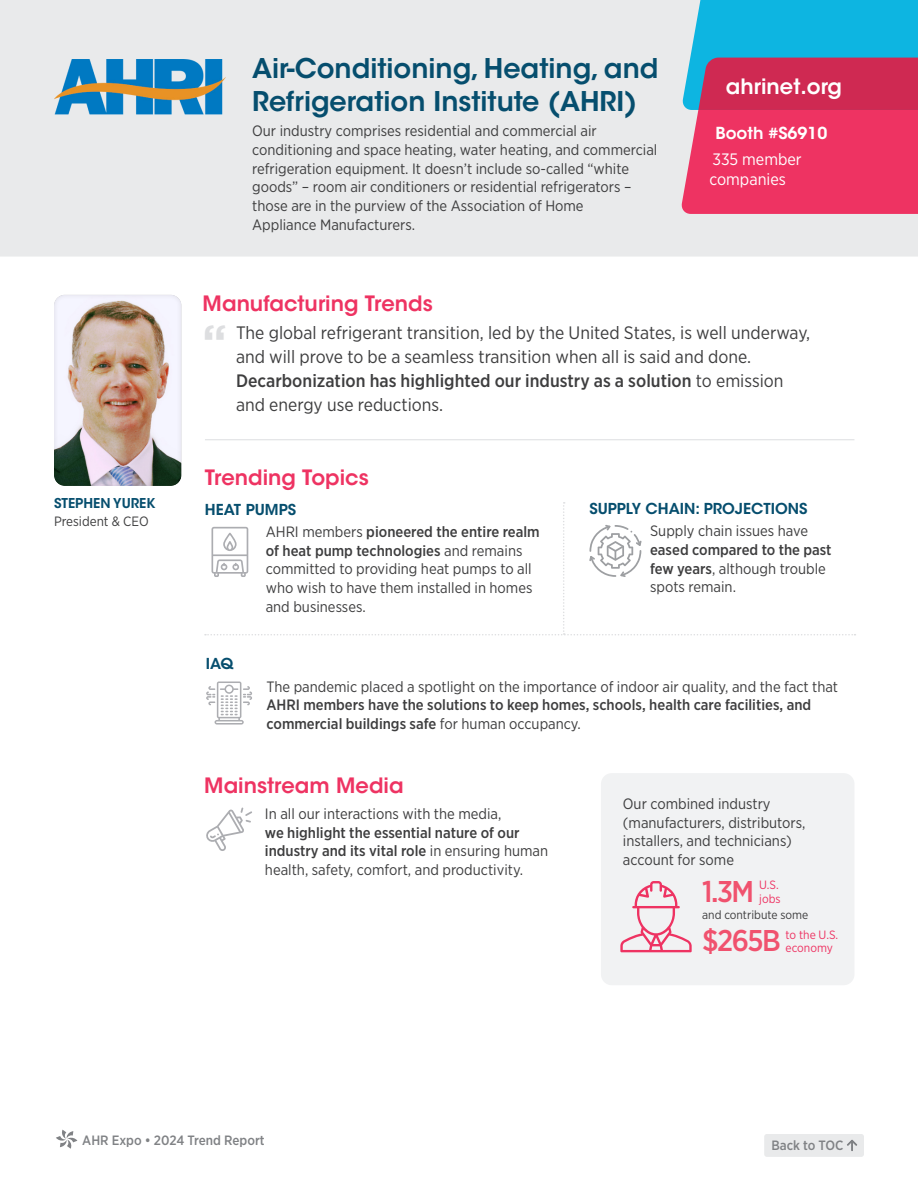
<style>
.page{position:relative;width:918px;height:1188px;background:#fff}
.page>*{position:absolute;margin:0;border:0;box-sizing:border-box;transform-origin:0 0}
.Copy{font:700 45px "Gotham";color:#dddee0}
.t1{font:500 30px "Gotham Narrow";letter-spacing:-.05em;color:#f0526e}
.Header__top{font:600 27px/33px "ITC Avant Garde Std";color:#064e6e}
.Copy-2{font:600 21px "ITC Avant Garde Std";color:#ee3362}
.t2{font:600 21px "ITC Avant Garde Std";color:#fff}
.Copy-3{font:18px/24px "Gotham Narrow";color:#3e3e3f}
.t3{font:16.5px/19.5px "Gotham Narrow";color:#fff}
.t4{font:600 16.5px "ITC Avant Garde Std";color:#fff}
.Copy-4{font:15px/18.8px "Gotham Narrow";color:#3e3e3f}
.Intro_body__top{font:15px/18.8px "Gotham Narrow";color:#3e3e3f}
.Copy-5{font:500 15px/18.8px "Gotham Narrow";color:#3e3e3f}
.Copy-6{font:600 15px "ITC Avant Garde Std";color:#064e6e}
.t5{font:500 13.5px "Gotham Narrow";color:#808285}
.Subhead{font:13.5px "Gotham Narrow";color:#3e3e3f}
.Subhead-2{font:600 13.5px "ITC Avant Garde Std";color:#064e6e}
.Copy-7{font:12px/13.5px "Gotham Narrow";color:#ee3362}
.Copy-8{font:12px "Gotham Narrow";color:#3e3e3f}
.s1{font-weight:500}
.s2{font-weight:400}
</style>
<div class="page">
<div style="left:764px;top:1134px;width:100px;height:23px;background:#e9eaeb;border-radius:3px"></div>
<svg style="left:56px;top:1130px;width:21px;height:19px"></svg>
<svg style="left:847px;top:1140px;width:10px;height:11px"></svg>
<div style="left:0;top:0;width:918px;height:257px;background:#e9eaeb"></div>
<svg style="left:680px;top:0;width:238px;height:214px;background:#aa5c86"></svg>
<img style="left:54px;top:60px;width:171px;height:62px">
<div style="left:52px;top:293px;width:131px;height:193px;background:#231f20;opacity:.15"></div>
<hr style="left:205px;top:439px;width:649px;height:1px;background:#dddee0">
<div style="left:601px;top:773px;width:253px;height:212px;background:#f1f2f3;border-radius:11px"></div>
<svg style="left:205px;top:502px;width:650px;height:133px"></svg>
<svg style="left:206px;top:681px;width:46px;height:44px"></svg>
<svg style="left:620px;top:881px;width:72px;height:71px"></svg>
<svg style="left:206px;top:807px;width:46px;height:44px"></svg>
<p class="Header__top" style="left:252px;top:51px;width:408px">Air-Conditioning, Heating, and<br>Refrigeration Institute (AHRI)</p>
<p class="Intro_body__top" style="left:252px;top:121px;width:407px">Our industry comprises residential and commercial air conditioning and space heating, water heating, and commercial refrigeration equipment. It doesn’t include so-called “white goods” – room air conditioners or residential refrigerators – those are in the purview of the Association of Home<br>Appliance Manufacturers.</p>
<p class="Copy-2" style="left:203px;top:290px;width:232px">Manufacturing Trends</p>
<p class="t2" style="left:726px;top:73px;width:118px">ahrinet.org</p>
<p class="t4" style="left:716px;top:123px;width:113px">Booth #S6910</p>
<p class="t3" style="left:710px;top:149px;width:94px">335 member companies</p>
<p class="Subhead-2" style="left:54px;top:495px;width:103px">STEPHEN YUREK</p>
<p class="Subhead" style="left:54px;top:513px;width:96px">President &amp; CEO</p>
<p class="Copy" style="left:203px;top:311px;width:26px">“</p>
<p class="Copy-3" style="left:236px;top:320px;width:576px">The global refrigerant transition, led by the United States, is well underway, and will prove to be a seamless transition when all is said and done.<br><span class="s1">Decarbonization has highlighted our industry as a solution</span> to emission and energy use reductions.</p>
<p class="Copy-2" style="left:205px;top:464px;width:165px">Trending Topics</p>
<p class="Copy-6" style="left:205px;top:500px;width:93px">HEAT PUMPS</p>
<p class="Copy-4" style="left:266px;top:522px;width:276px">AHRI members <span class="s1">pioneered the entire realm of heat pump technologies</span> and remains committed to providing heat pumps to all who wish to have them installed in homes and businesses.</p>
<p class="Copy-6" style="left:206px;top:654px;width:29px">IAQ</p>
<p class="Copy-6" style="left:589px;top:499px;width:220px">SUPPLY CHAIN: PROJECTIONS</p>
<p class="Copy-4" style="left:650px;top:521px;width:183px">Supply chain issues have <span class="s1">eased compared to the past few years</span>, although trouble spots remain.</p>
<p class="Copy-5" style="left:266px;top:677px;width:573px"><span class="s2">The pandemic placed a spotlight on the importance of indoor air quality, and the fact that<br></span>AHRI members have the solutions to keep homes, schools, health care facilities, and commercial buildings safe <span class="s2">for human occupancy.</span></p>
<p class="Copy-2" style="left:204px;top:772px;width:201px">Mainstream Media</p>
<p class="Copy-4" style="left:265px;top:804px;width:285px">In all our interactions with the media,<br><span class="s1">we highlight the essential nature of our industry and its vital role</span> in ensuring human health, safety, comfort, and productivity.</p>
<p class="Intro_body__top" style="left:623px;top:794px;width:184px">Our combined industry (manufacturers, distributors, installers, and technicians) account for some</p>
<p class="t1" style="left:702px;top:872px;width:54px">1.3M</p>
<p class="Copy-7" style="left:759px;top:878px;width:23px">U.S. jobs</p>
<p class="Copy-8" style="left:702px;top:908px;width:108px">and contribute some</p>
<p class="t1" style="left:702px;top:922px;width:80px">$265B</p>
<p class="Copy-7" style="left:786px;top:928px;width:54px">to the U.S. economy</p>
<p class="t5" style="left:82px;top:1132px;width:184px">AHR Expo • 2024 Trend Report</p>
<p class="t5" style="left:771px;top:1137px;width:74px">Back to TOC</p>
</div>
